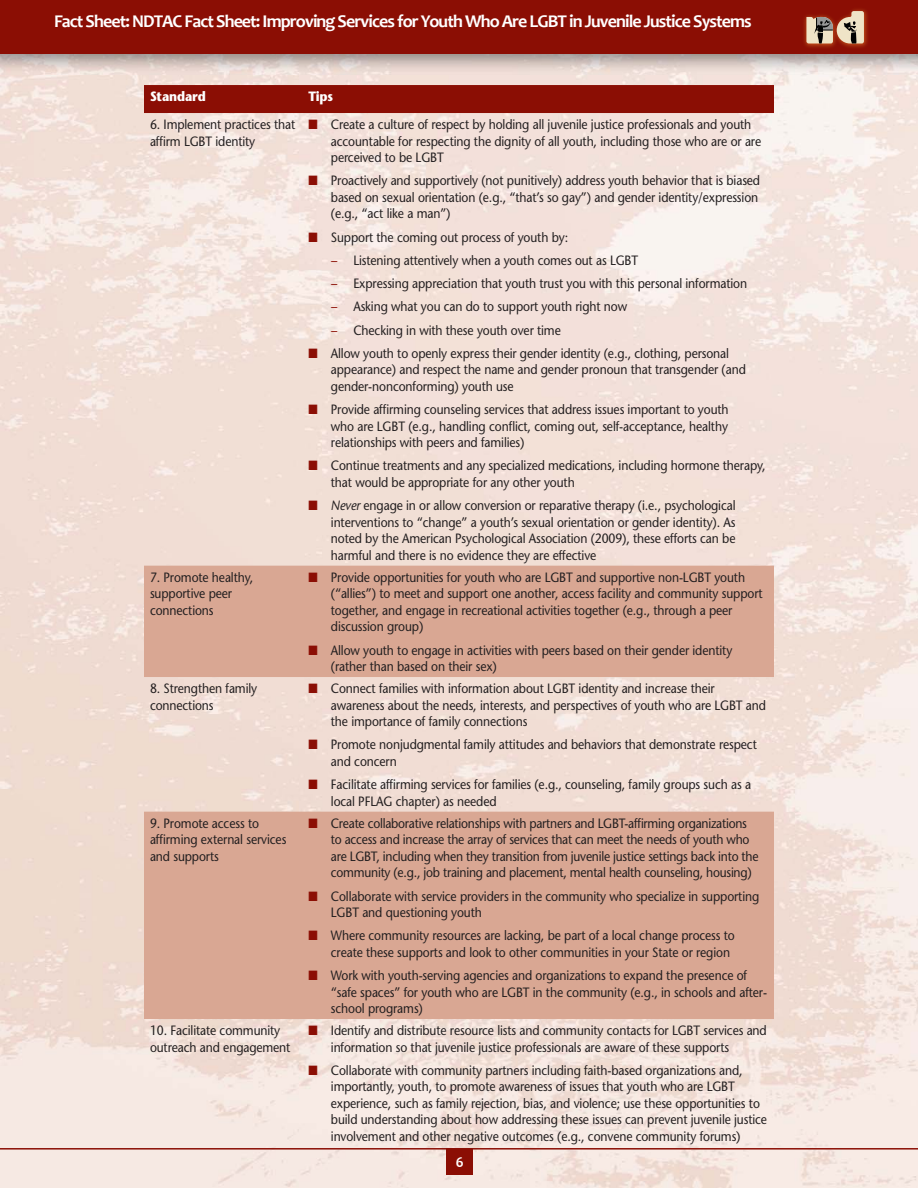
<style>
.page{position:relative;width:918px;height:1188px;background:#fff}
.page>*{position:absolute;margin:0;border:0;box-sizing:border-box;transform-origin:0 0}
.t1{font:700 18px "Candara";letter-spacing:-.05em;color:#fff}
.t2{font:700 15px "Candara";color:#fff}
.t3{font:13.5px/16.5px "Stone Sans";letter-spacing:-.01em;color:#231f20;scale:.9 1}
.t4{font:700 13.5px "Stone Sans";letter-spacing:-.01em;color:#fff;scale:.9 1}
.s1{color:#8b0e04}
.s2{font-style:italic}
</style>
<div class="page">
<img style="left:0;top:54px;width:918px;height:1134px">
<div style="left:0;top:0;width:918px;height:54px;background:#8b0e04"></div>
<img style="left:804px;top:9px;width:64px;height:39px">
<svg style="left:806px;top:11px;width:58px;height:32px"></svg>
<hr style="left:0;top:1148px;width:918px;height:2px;background:#8b0e04">
<div style="left:446px;top:1148px;width:27px;height:27px;background:#8b0e04"></div>
<div style="left:144px;top:85px;width:630px;height:28px;background:#8b0e04"></div>
<svg style="left:144px;top:566px;width:630px;height:453px;background:#e0b7a6"></svg>
<h1 class="t1" style="left:54px;top:14px;width:699px">Fact Sheet: NDTAC Fact Sheet: Improving Services for Youth Who Are LGBT in Juvenile Justice Systems</h1>
<p class="t4" style="left:150px;top:91px;width:64px">Standard</p>
<p class="t4" style="left:308px;top:91px;width:29px">Tips</p>
<p class="t3" style="left:150px;top:118px;width:163px">6. Implement practices that affirm LGBT identity</p>
<p class="t3" style="left:331px;top:118px;width:480px;text-indent:-23px"><span class="s1">■</span> Create a culture of respect by holding all juvenile justice professionals and youth accountable for respecting the dignity of all youth, including those who are or are perceived to be LGBT</p>
<p class="t3" style="left:331px;top:174px;width:479px;text-indent:-23px"><span class="s1">■</span> Proactively and supportively (not punitively) address youth behavior that is biased based on sexual orientation (e.g., “that’s so gay”) and gender identity/expression (e.g., “act like a man”)</p>
<p class="t3" style="left:331px;top:227px;width:464px;line-height:23.2px;text-indent:-23px"><span class="s1">■</span> Support the coming out process of youth by:<br><span class="s1">−</span> Listening attentively when a youth comes out as LGBT<br><span class="s1">−</span> Expressing appreciation that youth trust you with this personal information <span class="s1">−</span> Asking what you can do to support youth right now<br><span class="s1">−</span> Checking in with these youth over time</p>
<p class="t3" style="left:331px;top:346px;width:463px;text-indent:-23px"><span class="s1">■</span> Allow youth to openly express their gender identity (e.g., clothing, personal appearance) and respect the name and gender pronoun that transgender (and gender-nonconforming) youth use</p>
<p class="t3" style="left:331px;top:403px;width:443px;text-align:justify;text-indent:-23px"><span class="s1">■</span> Provide affirming counseling services that address issues important to youth who are LGBT (e.g., handling conflict, coming out, self-acceptance, healthy relationships with peers and families)</p>
<p class="t3" style="left:331px;top:459px;width:485px;text-indent:-23px"><span class="s1">■</span> Continue treatments and any specialized medications, including hormone therapy, that would be appropriate for any other youth</p>
<p class="t3" style="left:331px;top:499px;width:451px;text-align:justify;text-indent:-23px"><span class="s1">■</span> <span class="s2">Never</span> engage in or allow conversion or reparative therapy (i.e., psychological interventions to “change” a youth’s sexual orientation or gender identity). As noted by the American Psychological Association (2009), these efforts can be harmful and there is no evidence they are effective</p>
<p class="t3" style="left:150px;top:570px;width:116px">7. Promote healthy, supportive peer connections</p>
<p class="t3" style="left:331px;top:570px;width:481px;text-indent:-23px"><span class="s1">■</span> Provide opportunities for youth who are LGBT and supportive non-LGBT youth (“allies”) to meet and support one another, access facility and community support together, and engage in recreational activities together (e.g., through a peer discussion group)</p>
<p class="t3" style="left:331px;top:643px;width:448px;text-indent:-23px"><span class="s1">■</span> Allow youth to engage in activities with peers based on their gender identity (rather than based on their sex)</p>
<p class="t3" style="left:150px;top:682px;width:121px">8. Strengthen family connections</p>
<p class="t3" style="left:331px;top:682px;width:485px;text-indent:-23px"><span class="s1">■</span> Connect families with information about LGBT identity and increase their awareness about the needs, interests, and perspectives of youth who are LGBT and the importance of family connections</p>
<p class="t3" style="left:331px;top:738px;width:475px;text-indent:-23px"><span class="s1">■</span> Promote nonjudgmental family attitudes and behaviors that demonstrate respect and concern</p>
<p class="t3" style="left:331px;top:778px;width:468px;text-indent:-23px"><span class="s1">■</span> Facilitate affirming services for families (e.g., counseling, family groups such as a local PFLAG chapter) as needed</p>
<p class="t3" style="left:150px;top:816px;width:153px">9. Promote access to affirming external services and supports</p>
<p class="t3" style="left:331px;top:816px;width:477px;text-indent:-23px"><span class="s1">■</span> Create collaborative relationships with partners and LGBT-affirming organizations to access and increase the array of services that can meet the needs of youth who are LGBT, including when they transition from juvenile justice settings back into the community (e.g., job training and placement, mental health counseling, housing)</p>
<p class="t3" style="left:331px;top:889px;width:478px;text-indent:-23px"><span class="s1">■</span> Collaborate with service providers in the community who specialize in supporting<br>LGBT and questioning youth</p>
<p class="t3" style="left:331px;top:929px;width:450px;text-indent:-23px"><span class="s1">■</span> Where community resources are lacking, be part of a local change process to create these supports and look to other communities in your State or region</p>
<p class="t3" style="left:331px;top:969px;width:486px;text-indent:-23px"><span class="s1">■</span> Work with youth-serving agencies and organizations to expand the presence of “safe spaces” for youth who are LGBT in the community (e.g., in schools and after&shy;school programs)</p>
<p class="t3" style="left:150px;top:1024px;width:158px">10. Facilitate community outreach and engagement</p>
<p class="t3" style="left:331px;top:1024px;width:486px;text-indent:-23px"><span class="s1">■</span> Identify and distribute resource lists and community contacts for LGBT services and information so that juvenile justice professionals are aware of these supports</p>
<p class="t3" style="left:331px;top:1063px;width:486px;text-indent:-23px"><span class="s1">■</span> Collaborate with community partners including faith-based organizations and, importantly, youth, to promote awareness of issues that youth who are LGBT experience, such as family rejection, bias, and violence; use these opportunities to build understanding about how addressing these issues can prevent juvenile justice involvement and other negative outcomes (e.g., convene community forums)</p>
<p class="t2" style="left:456px;top:1156px;width:9px">6</p>
</div>
